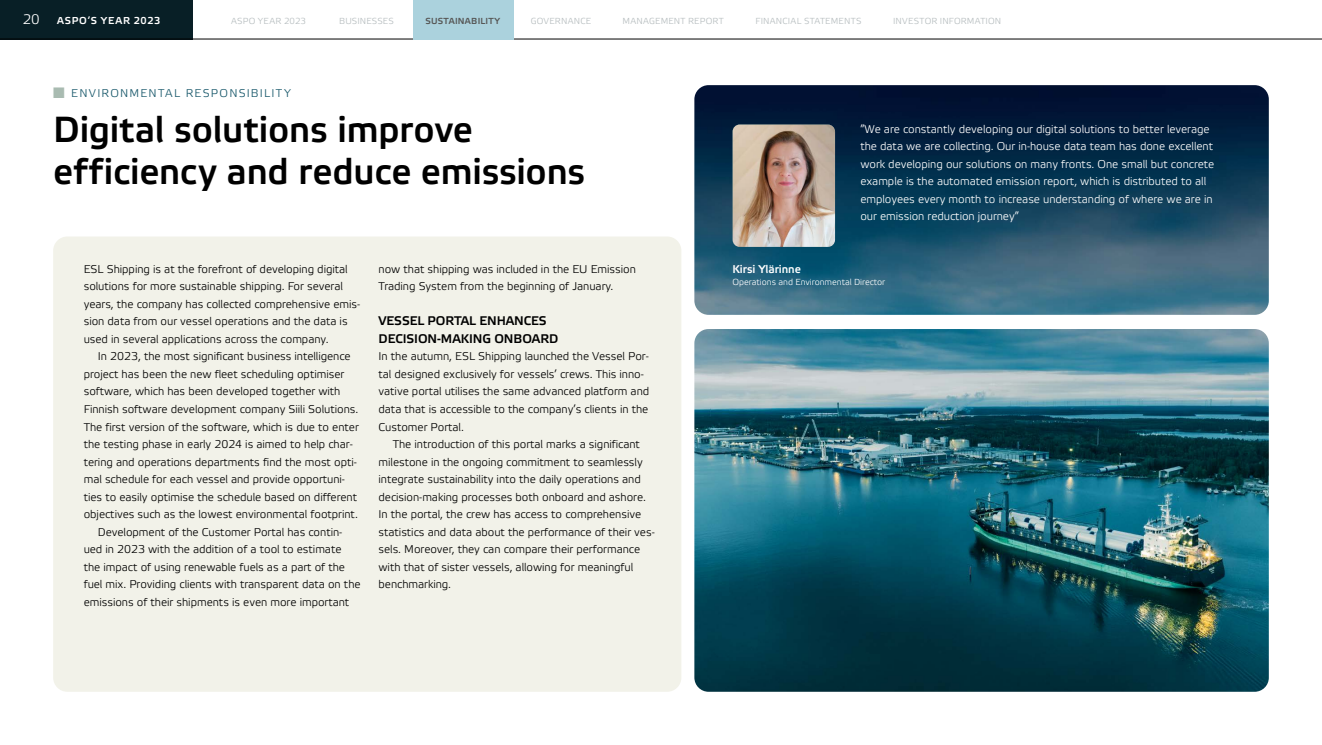
<style>
.page{position:relative;width:1322px;height:745px;background:#fff}
.page>*{position:absolute;margin:0;border:0;box-sizing:border-box;transform-origin:0 0}
._2022_Case_Otsikko{font:700 36.25px/41.2px "Etelka Light Pro";letter-spacing:-.005em;color:#000}
.t1{font:13.75px "Etelka Light Pro";color:#fff}
._2021_väliotsikko{font:700 12.5px/17.5px "Etelka Light Pro";letter-spacing:-.005em;color:#000}
._2021_leipä_sis{font:300 11.25px/17.5px "Etelka";letter-spacing:-.005em;color:#000}
._2021_leipä{font:300 11.25px/17.5px "Etelka";letter-spacing:-.005em;color:#000}
._2021_leipä_sis-2{font:300 11.25px/17.5px "Etelka";letter-spacing:-.005em;color:#fff}
.t2{font:11.25px "Etelka Light Pro";letter-spacing:.11em;color:#165669}
._2021_leipä_sis-3{font:700 11.25px "Etelka Light Pro";letter-spacing:-.005em;color:#fff}
.t3{font:700 10px "Etelka Light Pro";letter-spacing:.08em;color:#fff}
.t4{font:8.75px "Etelka Light Pro";letter-spacing:.02em;color:#b5bcbe}
._2021_leipä_sis-4{font:300 8.75px "Etelka";letter-spacing:-.005em;color:#fff}
.t5{font:700 8.75px "Etelka Light Pro";letter-spacing:.03em;color:#575756}
.s1{color:#a9bbb1}
</style>
<div class="page">
<img style="left:694px;top:85px;width:575px;height:606px">
<div style="left:53px;top:236px;width:628px;height:455px;background:#f2f2e9;border-radius:14px"></div>
<img style="left:732px;top:124px;width:103px;height:123px">
<div style="left:0;top:0;width:193px;height:39px;background:#081f26"></div>
<hr style="left:0;top:39px;width:1322px;height:1px;background:#000">
<div style="left:413px;top:0;width:100px;height:39px;background:#abd2dd"></div>
<p class="t1" style="left:23px;top:12px;width:18px">20</p>
<p class="t3" style="left:57px;top:15px;width:105px">ASPO’S YEAR 2023</p>
<p class="t4" style="left:231px;top:16px;width:76px">ASPO YEAR 2023</p>
<p class="t4" style="left:339px;top:16px;width:56px">BUSINESSES</p>
<p class="t5" style="left:425px;top:16px;width:76px">SUSTAINABILITY</p>
<p class="t4" style="left:531px;top:16px;width:62px">GOVERNANCE</p>
<p class="t4" style="left:622px;top:16px;width:103px">MANAGEMENT REPORT</p>
<p class="t4" style="left:755px;top:16px;width:108px">FINANCIAL STATEMENTS</p>
<p class="t4" style="left:893px;top:16px;width:110px">INVESTOR INFORMATION</p>
<p class="t2" style="left:53px;top:87px;width:239px"><span class="s1">■</span> ENVIRONMENTAL RESPONSIBILITY</p>
<p class="_2022_Case_Otsikko" style="left:53px;top:111px;width:534px">Digital solutions improve efficiency and reduce emissions</p>
<p class="_2021_leipä" style="left:84px;top:260px;width:278px">ESL Shipping is at the forefront of developing digital solutions for more sustainable shipping. For several years, the company has collected comprehensive emis&shy;sion data from our vessel operations and the data is used in several applications across the company.</p>
<p class="_2021_leipä_sis" style="left:84px;top:348px;width:277px;text-indent:14px">In 2023, the most significant business intelligence project has been the new fleet scheduling optimiser software, which has been developed together with Finnish software development company Siili Solutions.<br>The first version of the software, which is due to enter the testing phase in early 2024 is aimed to help char&shy;tering and operations departments find the most opti&shy;mal schedule for each vessel and provide opportuni&shy;ties to easily optimise the schedule based on different objectives such as the lowest environmental footprint.</p>
<p class="_2021_leipä_sis" style="left:84px;top:523px;width:278px;text-indent:14px">Development of the Customer Portal has contin&shy;ued in 2023 with the addition of a tool to estimate the impact of using renewable fuels as a part of the fuel mix. Providing clients with transparent data on the emissions of their shipments is even more important</p>
<p class="_2021_leipä_sis" style="left:378px;top:260px;width:259px">now that shipping was included in the EU Emission<br>Trading System from the beginning of January.</p>
<p class="_2021_väliotsikko" style="left:378px;top:313px;width:181px">VESSEL PORTAL ENHANCES<br>DECISION-MAKING ONBOARD</p>
<p class="_2021_leipä" style="left:378px;top:348px;width:272px">In the autumn, ESL Shipping launched the Vessel Por&shy;tal designed exclusively for vessels’ crews. This inno&shy;vative portal utilises the same advanced platform and data that is accessible to the company’s clients in the Customer Portal.</p>
<p class="_2021_leipä_sis" style="left:378px;top:435px;width:278px;text-indent:14px">The introduction of this portal marks a significant milestone in the ongoing commitment to seamlessly integrate sustainability into the daily operations and decision-making processes both onboard and ashore.<br>In the portal, the crew has access to comprehensive statistics and data about the performance of their ves&shy;sels. Moreover, they can compare their performance with that of sister vessels, allowing for meaningful benchmarking.</p>
<p class="_2021_leipä_sis-2" style="left:860px;top:120px;width:355px">”We are constantly developing our digital solutions to better leverage the data we are collecting. Our in-house data team has done excellent work developing our solutions on many fronts. One small but concrete example is the automated emission report, which is distributed to all employees every month to increase understanding of where we are in our emission reduction journey”</p>
<p class="_2021_leipä_sis-3" style="left:732px;top:262px;width:70px">Kirsi Ylärinne</p>
<p class="_2021_leipä_sis-4" style="left:732px;top:277px;width:154px">Operations and Environmental Director</p>
</div>
